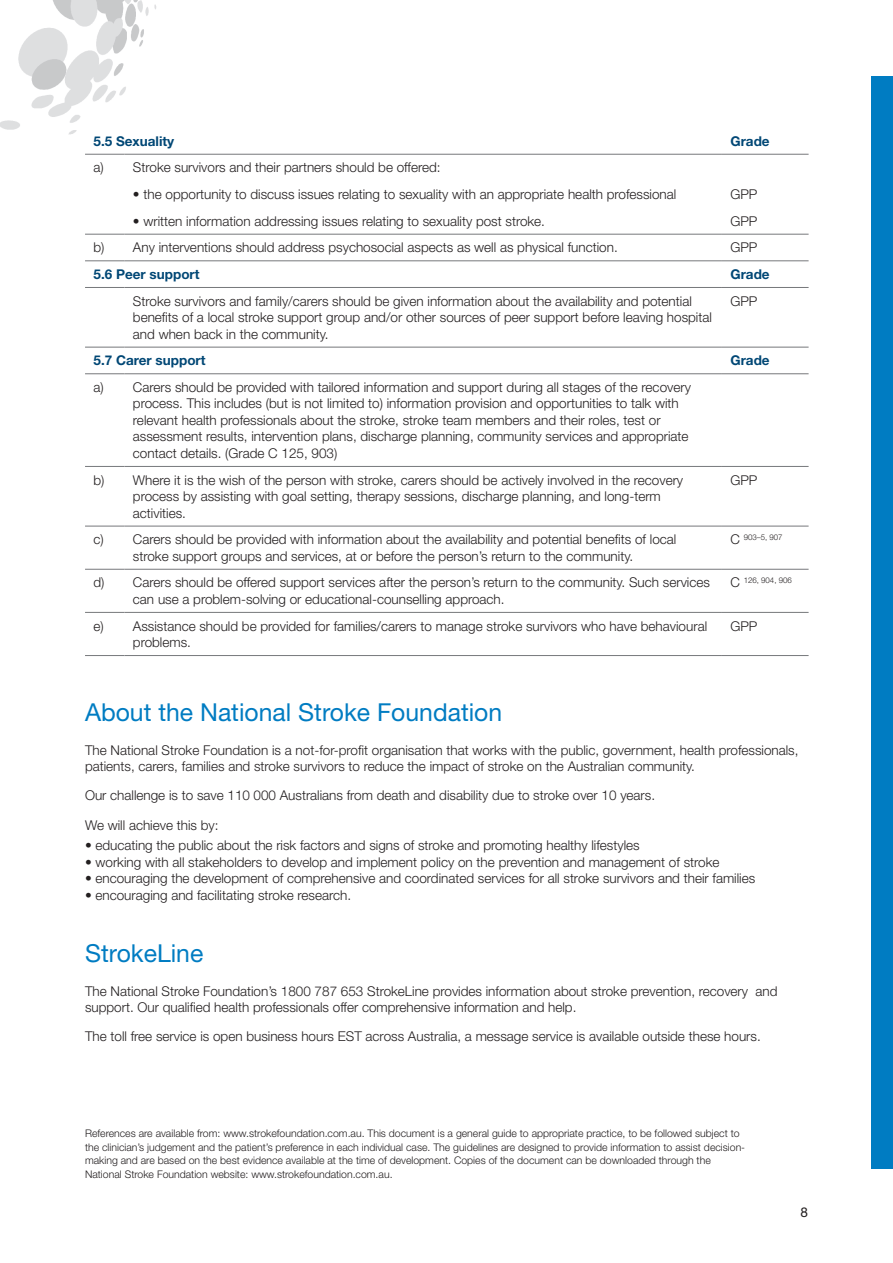
<style>
.page{position:relative;width:893px;height:1263px;background:#fff}
.page>*{position:absolute;margin:0;border:0;box-sizing:border-box;transform-origin:0 0}
.t1{font:24.75px "Helvetica Neue LT Std";color:#007cc2}
.Body_9_11{font:300 13.5px/16.5px "Helvetica Neue LT Std";color:#231f20}
.C__Body_9_11{font:300 13.5px/16.5px "Helvetica Neue LT Std";color:#231f20}
.A_Heading_Recommenda{font:700 13.5px "Helvetica Neue LT Std";color:#004775}
.E_Numbering_Recommen{font:300 13.5px "Helvetica Neue LT Std";color:#231f20}
.C__Body_9_11-2{font:13.5px "Helvetica Neue LT Std";color:#231f20}
.C__Body_9_11-3{font:300 10.5px/13.5px "Helvetica Neue LT Std";color:#231f20}
.Body_9_11-2{font:300 7.8px "Helvetica Neue LT Std";color:#231f20}
.s1{font-size:13.5px}
</style>
<div class="page">
<img style="left:0;top:0;width:156px;height:135px">
<hr style="left:85px;top:154px;width:39px;height:1px;background:#76787b">
<hr style="left:124px;top:154px;width:598px;height:1px;background:#76787b">
<hr style="left:722px;top:154px;width:87px;height:1px;background:#76787b">
<hr style="left:85px;top:234px;width:39px;height:1px;background:#76787b">
<hr style="left:124px;top:234px;width:598px;height:1px;background:#76787b">
<hr style="left:722px;top:234px;width:87px;height:1px;background:#76787b">
<hr style="left:85px;top:261px;width:39px;height:1px;background:#76787b">
<hr style="left:124px;top:261px;width:598px;height:1px;background:#76787b">
<hr style="left:722px;top:261px;width:87px;height:1px;background:#76787b">
<hr style="left:85px;top:347px;width:39px;height:1px;background:#76787b">
<hr style="left:124px;top:347px;width:598px;height:1px;background:#76787b">
<hr style="left:722px;top:347px;width:87px;height:1px;background:#76787b">
<hr style="left:85px;top:373px;width:39px;height:1px;background:#76787b">
<hr style="left:124px;top:373px;width:598px;height:1px;background:#76787b">
<hr style="left:722px;top:373px;width:87px;height:1px;background:#76787b">
<hr style="left:85px;top:466px;width:39px;height:1px;background:#76787b">
<hr style="left:124px;top:466px;width:598px;height:1px;background:#76787b">
<hr style="left:722px;top:466px;width:87px;height:1px;background:#76787b">
<hr style="left:85px;top:526px;width:39px;height:1px;background:#76787b">
<hr style="left:124px;top:526px;width:598px;height:1px;background:#76787b">
<hr style="left:722px;top:526px;width:87px;height:1px;background:#76787b">
<hr style="left:85px;top:569px;width:39px;height:1px;background:#76787b">
<hr style="left:124px;top:569px;width:598px;height:1px;background:#76787b">
<hr style="left:722px;top:569px;width:87px;height:1px;background:#76787b">
<hr style="left:85px;top:612px;width:39px;height:1px;background:#76787b">
<hr style="left:124px;top:612px;width:598px;height:1px;background:#76787b">
<hr style="left:722px;top:612px;width:87px;height:1px;background:#76787b">
<hr style="left:85px;top:655px;width:39px;height:1px;background:#76787b">
<hr style="left:124px;top:655px;width:598px;height:1px;background:#76787b">
<hr style="left:722px;top:655px;width:87px;height:1px;background:#76787b">
<hr style="left:85px;top:287px;width:39px;height:1px;background:#76787b">
<hr style="left:124px;top:287px;width:598px;height:1px;background:#76787b">
<hr style="left:722px;top:287px;width:87px;height:1px;background:#76787b">
<div style="left:872px;top:76px;width:21px;height:1093px;background:#007cc2"></div>
<p class="A_Heading_Recommenda" style="left:94px;top:133px;width:82px">5.5 Sexuality</p>
<p class="A_Heading_Recommenda" style="left:730px;top:133px;width:41px">Grade</p>
<p class="E_Numbering_Recommen" style="left:94px;top:159px;width:12px">a)</p>
<p class="Body_9_11" style="left:133px;top:159px;width:309px">Stroke survivors and their partners should be offered:</p>
<p class="Body_9_11" style="left:133px;top:186px;width:545px">• the opportunity to discuss issues relating to sexuality with an appropriate health professional</p>
<p class="Body_9_11" style="left:730px;top:186px;width:29px">GPP</p>
<p class="Body_9_11" style="left:133px;top:212px;width:414px">• written information addressing issues relating to sexuality post stroke.</p>
<p class="Body_9_11" style="left:730px;top:212px;width:29px">GPP</p>
<p class="E_Numbering_Recommen" style="left:94px;top:239px;width:13px">b)</p>
<p class="Body_9_11" style="left:133px;top:239px;width:486px">Any interventions should address psychosocial aspects as well as physical function.</p>
<p class="Body_9_11" style="left:730px;top:239px;width:29px">GPP</p>
<p class="A_Heading_Recommenda" style="left:94px;top:266px;width:108px">5.6 Peer support</p>
<p class="A_Heading_Recommenda" style="left:730px;top:266px;width:41px">Grade</p>
<p class="Body_9_11" style="left:133px;top:292px;width:580px">Stroke survivors and family/carers should be given information about the availability and potential benefits of a local stroke support group and/or other sources of peer support before leaving hospital and when back in the community.</p>
<p class="Body_9_11" style="left:730px;top:292px;width:29px">GPP</p>
<p class="A_Heading_Recommenda" style="left:94px;top:352px;width:114px">5.7 Carer support</p>
<p class="A_Heading_Recommenda" style="left:730px;top:352px;width:41px">Grade</p>
<p class="E_Numbering_Recommen" style="left:94px;top:379px;width:12px">a)</p>
<p class="Body_9_11" style="left:133px;top:379px;width:559px">Carers should be provided with tailored information and support during all stages of the recovery process. This includes (but is not limited to) information provision and opportunities to talk with relevant health professionals about the stroke, stroke team members and their roles, test or assessment results, intervention plans, discharge planning, community services and appropriate contact details. (Grade C 125, 903)</p>
<p class="E_Numbering_Recommen" style="left:94px;top:471px;width:13px">b)</p>
<p class="Body_9_11" style="left:133px;top:471px;width:552px">Where it is the wish of the person with stroke, carers should be actively involved in the recovery process by assisting with goal setting, therapy sessions, discharge planning, and long-term activities.</p>
<p class="Body_9_11" style="left:730px;top:471px;width:29px">GPP</p>
<p class="E_Numbering_Recommen" style="left:94px;top:531px;width:12px">c)</p>
<p class="Body_9_11" style="left:133px;top:531px;width:545px">Carers should be provided with information about the availability and potential benefits of local stroke support groups and services, at or before the person’s return to the community.</p>
<p class="Body_9_11-2" style="left:730px;top:532px;width:54px"><span class="s1">C</span> 903–5, 907</p>
<p class="E_Numbering_Recommen" style="left:94px;top:574px;width:13px">d)</p>
<p class="Body_9_11" style="left:133px;top:574px;width:578px">Carers should be offered support services after the person’s return to the community. Such services can use a problem-solving or educational-counselling approach.</p>
<p class="Body_9_11-2" style="left:730px;top:575px;width:63px"><span class="s1">C</span> 126, 904, 906</p>
<p class="E_Numbering_Recommen" style="left:94px;top:617px;width:12px">e)</p>
<p class="Body_9_11" style="left:133px;top:617px;width:576px">Assistance should be provided for families/carers to manage stroke survivors who have behavioural problems.</p>
<p class="Body_9_11" style="left:730px;top:617px;width:29px">GPP</p>
<p class="t1" style="left:85px;top:697px;width:419px">About the National Stroke Foundation</p>
<p class="C__Body_9_11" style="left:85px;top:741px;width:715px">The National Stroke Foundation is a not-for-profit organisation that works with the public, government, health professionals, patients, carers, families and stroke survivors to reduce the impact of stroke on the Australian community.</p>
<p class="C__Body_9_11" style="left:85px;top:787px;width:572px">Our challenge is to save 110 000 Australians from death and disability due to stroke over 10 years.</p>
<p class="C__Body_9_11" style="left:85px;top:816px;width:135px">We will achieve this by:</p>
<p class="C__Body_9_11" style="left:85px;top:837px;width:556px">• educating the public about the risk factors and signs of stroke and promoting healthy lifestyles</p>
<p class="C__Body_9_11" style="left:85px;top:853px;width:636px">• working with all stakeholders to develop and implement policy on the prevention and management of stroke</p>
<p class="C__Body_9_11" style="left:85px;top:870px;width:672px">• encouraging the development of comprehensive and coordinated services for all stroke survivors and their families</p>
<p class="C__Body_9_11" style="left:85px;top:886px;width:268px">• encouraging and facilitating stroke research.</p>
<p class="t1" style="left:85px;top:939px;width:120px">StrokeLine</p>
<p class="C__Body_9_11" style="left:85px;top:982px;width:694px">The National Stroke Foundation’s 1800 787 653 StrokeLine provides information about stroke prevention, recovery and support. Our qualified health professionals offer comprehensive information and help.</p>
<p class="C__Body_9_11" style="left:85px;top:1028px;width:677px">The toll free service is open business hours EST across Australia, a message service is available outside these hours.</p>
<p class="C__Body_9_11-3" style="left:85px;top:1127px;width:662px">References are available from: www.strokefoundation.com.au. This document is a general guide to appropriate practice, to be followed subject to the clinician’s judgement and the patient’s preference in each individual case. The guidelines are designed to provide information to assist decision&shy;making and are based on the best evidence available at the time of development. Copies of the document can be downloaded through the National Stroke Foundation website: www.strokefoundation.com.au.</p>
<p class="C__Body_9_11-2" style="left:800px;top:1204px;width:9px">8</p>
</div>
